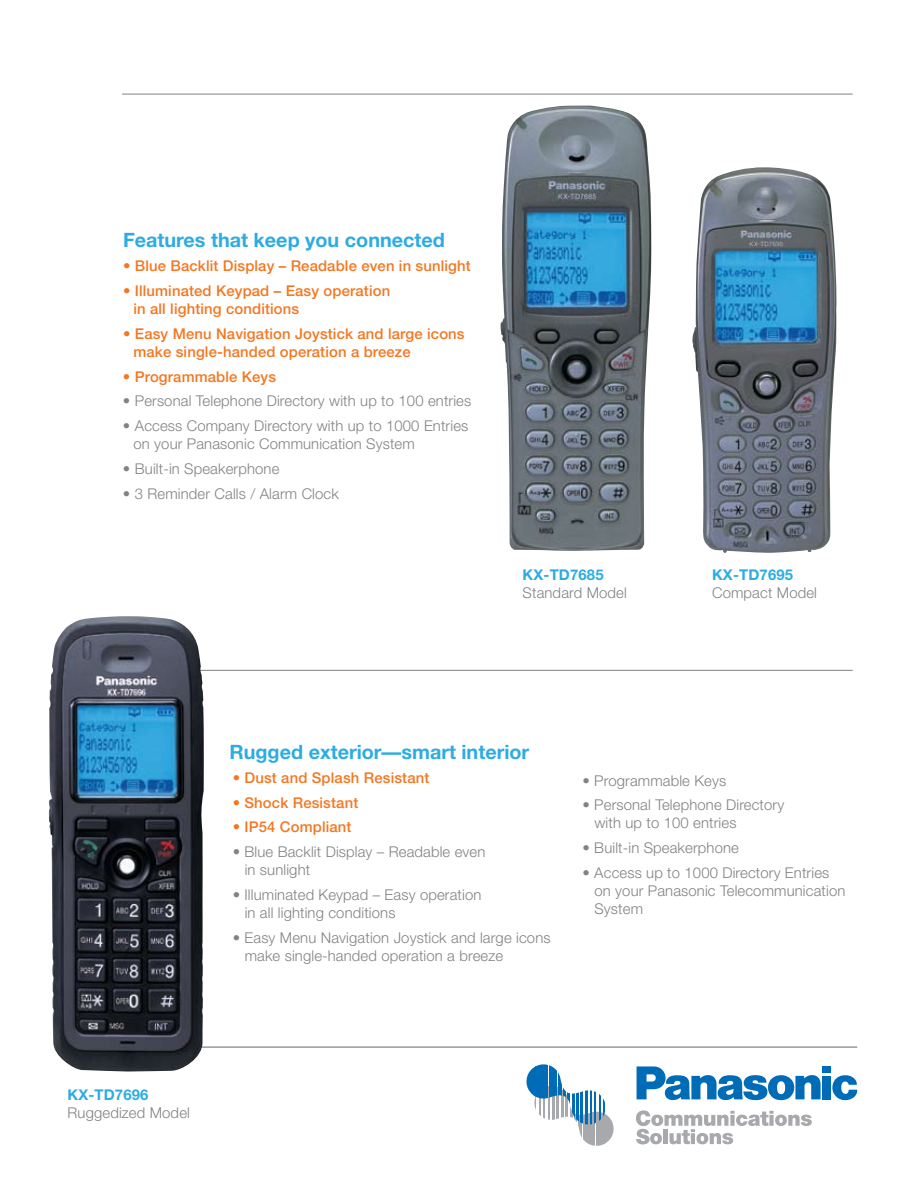
<style>
.page{position:relative;width:918px;height:1188px;background:#fff}
.page>*{position:absolute;margin:0;border:0;box-sizing:border-box;transform-origin:0 0}
.t1{font:700 19.8px "Helvetica Neue";color:#2cace2}
.t2{font:300 14.85px/18px "Helvetica Neue";letter-spacing:.01em;color:#808285}
.t3{font:500 14.85px/18px "Helvetica Neue";letter-spacing:.01em;color:#f47721}
.t4{font:700 14.85px "Helvetica Neue";letter-spacing:.01em;color:#2cace2}
</style>
<div class="page">
<hr style="left:122px;top:670px;width:731px;height:1px;background:#808285">
<hr style="left:122px;top:94px;width:731px;height:1px;background:#808285">
<hr style="left:129px;top:1047px;width:728px;height:1px;background:#636467">
<svg style="left:609px;top:1117px;width:5px;height:23px"></svg>
<svg style="left:605px;top:1114px;width:4px;height:30px"></svg>
<svg style="left:600px;top:1107px;width:4px;height:39px"></svg>
<svg style="left:596px;top:1111px;width:4px;height:35px"></svg>
<hr style="left:592px;top:1103px;width:3px;height:43px;background:#a7a9ac">
<svg style="left:587px;top:1101px;width:4px;height:44px"></svg>
<hr style="left:583px;top:1099px;width:3px;height:44px;background:#a7a9ac">
<hr style="left:579px;top:1096px;width:3px;height:45px;background:#a7a9ac">
<hr style="left:574px;top:1094px;width:3px;height:45px;background:#a7a9ac">
<hr style="left:570px;top:1092px;width:3px;height:45px;background:#a7a9ac">
<hr style="left:565px;top:1090px;width:3px;height:45px;background:#a7a9ac">
<hr style="left:561px;top:1088px;width:2px;height:45px;background:#a7a9ac">
<hr style="left:557px;top:1086px;width:2px;height:45px;background:#a7a9ac">
<hr style="left:552px;top:1086px;width:2px;height:43px;background:#a7a9ac">
<hr style="left:548px;top:1086px;width:2px;height:41px;background:#a7a9ac">
<hr style="left:543px;top:1086px;width:2px;height:39px;background:#a7a9ac">
<hr style="left:539px;top:1086px;width:2px;height:37px;background:#a7a9ac">
<hr style="left:535px;top:1086px;width:1px;height:35px;background:#a7a9ac">
<svg style="left:527px;top:1070px;width:4px;height:23px"></svg>
<svg style="left:531px;top:1066px;width:4px;height:35px"></svg>
<svg style="left:536px;top:1064px;width:4px;height:35px"></svg>
<svg style="left:540px;top:1064px;width:4px;height:35px"></svg>
<hr style="left:545px;top:1064px;width:3px;height:43px;background:#006bb6">
<svg style="left:549px;top:1066px;width:4px;height:32px"></svg>
<hr style="left:554px;top:1068px;width:3px;height:44px;background:#006bb6">
<hr style="left:558px;top:1070px;width:3px;height:44px;background:#006bb6">
<hr style="left:563px;top:1072px;width:3px;height:44px;background:#006bb6">
<hr style="left:567px;top:1074px;width:3px;height:44px;background:#006bb6">
<hr style="left:572px;top:1075px;width:2px;height:45px;background:#006bb6">
<hr style="left:576px;top:1077px;width:3px;height:45px;background:#006bb6">
<hr style="left:581px;top:1079px;width:2px;height:45px;background:#006bb6">
<hr style="left:585px;top:1081px;width:2px;height:45px;background:#006bb6">
<hr style="left:590px;top:1083px;width:2px;height:44px;background:#006bb6">
<hr style="left:594px;top:1085px;width:2px;height:42px;background:#006bb6">
<hr style="left:599px;top:1087px;width:1px;height:40px;background:#006bb6">
<hr style="left:603px;top:1089px;width:2px;height:38px;background:#006bb6">
<svg style="left:636px;top:1110px;width:176px;height:34px"></svg>
<svg style="left:637px;top:1066px;width:184px;height:34px"></svg>
<div style="left:822px;top:1076px;width:9px;height:23px;background:#006bb6"></div>
<div style="left:822px;top:1066px;width:9px;height:7px;background:#006bb6"></div>
<svg style="left:832px;top:1075px;width:25px;height:25px"></svg>
<img style="left:48px;top:616px;width:156px;height:456px">
<img style="left:500px;top:106px;width:152px;height:445px">
<img style="left:692px;top:167px;width:145px;height:386px">
<h1 class="t1" style="left:123px;top:227px;width:324px">Features that keep you connected</h1>
<p class="t3" style="left:123px;top:257px;width:349px">• Blue Backlit Display – Readable even in sunlight</p>
<p class="t3" style="left:133px;top:282px;width:258px;text-indent:-10px">• Illuminated Keypad – Easy operation in all lighting conditions</p>
<p class="t3" style="left:133px;top:325px;width:333px;text-indent:-10px">• Easy Menu Navigation Joystick and large icons make single-handed operation a breeze</p>
<p class="t3" style="left:123px;top:367px;width:155px">• Programmable Keys</p>
<p class="t2" style="left:123px;top:392px;width:350px">• Personal Telephone Directory with up to 100 entries</p>
<p class="t2" style="left:133px;top:417px;width:336px;text-indent:-10px">• Access Company Directory with up to 1000 Entries on your Panasonic Communication System</p>
<p class="t2" style="left:123px;top:459px;width:158px">• Built-in Speakerphone</p>
<p class="t2" style="left:123px;top:484px;width:217px">• 3 Reminder Calls / Alarm Clock</p>
<p class="t4" style="left:523px;top:566px;width:82px">KX-TD7685</p>
<p class="t2" style="left:523px;top:584px;width:106px">Standard Model</p>
<h1 class="t1" style="left:230px;top:739px;width:301px">Rugged exterior—smart interior</h1>
<p class="t4" style="left:712px;top:566px;width:82px">KX-TD7695</p>
<p class="t2" style="left:712px;top:584px;width:106px">Compact Model</p>
<p class="t3" style="left:233px;top:768px;width:198px">• Dust and Splash Resistant</p>
<p class="t3" style="left:233px;top:793px;width:127px">• Shock Resistant</p>
<p class="t3" style="left:233px;top:818px;width:120px">• IP54 Compliant</p>
<p class="t2" style="left:245px;top:842px;width:242px;text-indent:-12px">• Blue Backlit Display – Readable even in sunlight</p>
<p class="t2" style="left:245px;top:885px;width:238px;text-indent:-12px">• Illuminated Keypad – Easy operation in all lighting conditions</p>
<p class="t2" style="left:245px;top:928px;width:307px;text-indent:-12px">• Easy Menu Navigation Joystick and large icons make single-handed operation a breeze</p>
<p class="t2" style="left:582px;top:771px;width:145px">• Programmable Keys</p>
<p class="t2" style="left:594px;top:796px;width:191px;text-indent:-12px">• Personal Telephone Directory with up to 100 entries</p>
<p class="t2" style="left:582px;top:838px;width:158px">• Built-in Speakerphone</p>
<p class="t2" style="left:594px;top:863px;width:252px;text-indent:-12px">• Access up to 1000 Directory Entries on your Panasonic Telecommunication<br>System</p>
<p class="t4" style="left:68px;top:1086px;width:82px">KX-TD7696</p>
<p class="t2" style="left:68px;top:1103px;width:124px">Ruggedized Model</p>
</div>
